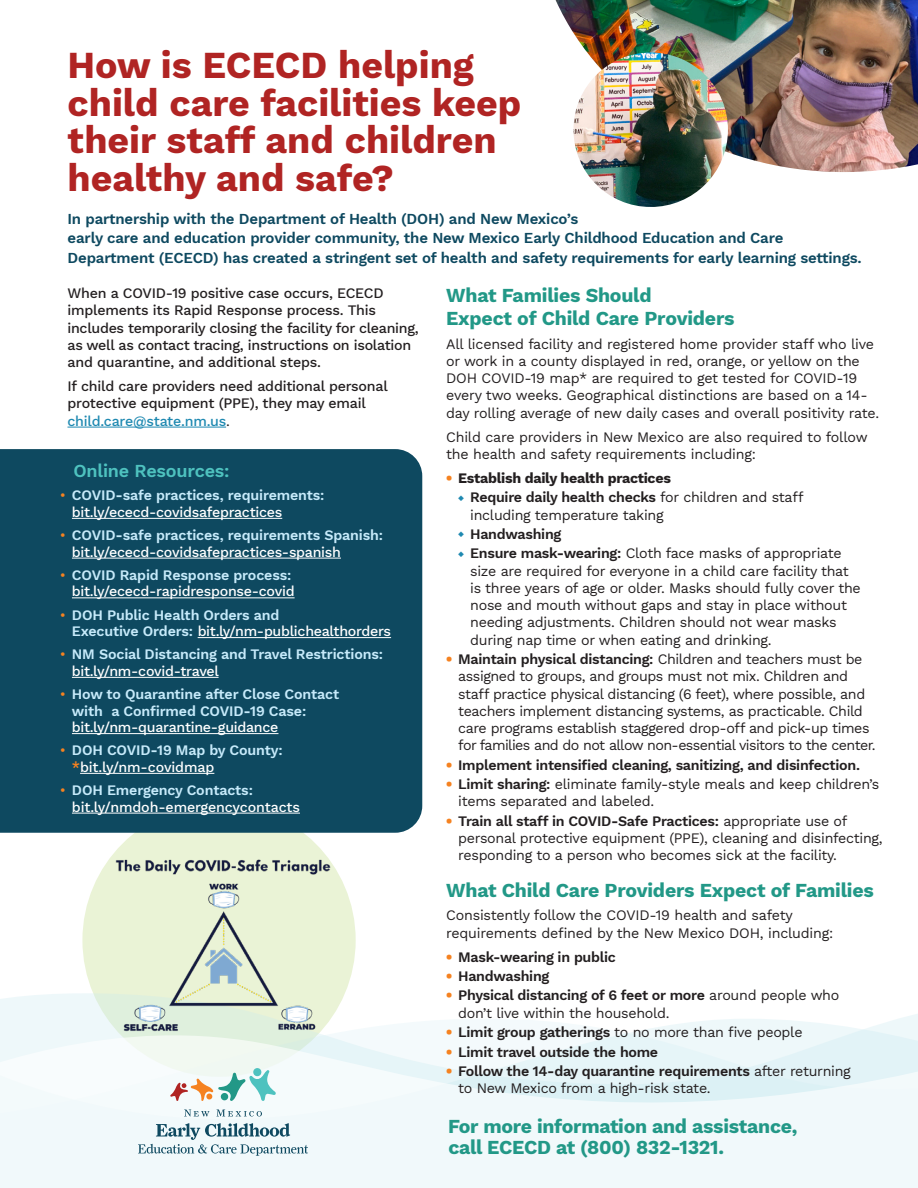
<style>
.page{position:relative;width:918px;height:1188px;background:#fff}
.page>*{position:absolute;margin:0;border:0;box-sizing:border-box;transform-origin:0 0}
.Page_Head{font:700 37.5px/37.5px "Work Sans";color:#b02423}
.Subhead{font:700 19.5px/23.4px "Work Sans";letter-spacing:-.01em;color:#229887}
.Text{font:700 19.5px/21px "Work Sans";letter-spacing:-.015em;color:#229887}
.Intro_teal{font:600 18px "Work Sans";letter-spacing:-.01em;color:#4ec2bf}
.Intro_teal-2{font:600 15px/19.5px "Work Sans";letter-spacing:-.01em;color:#0e4960}
.bullets_tight_spac{font:14.25px/17.2px "Work Sans";letter-spacing:-.02em;color:#231f20}
.Text-2{font:14.25px/17.2px "Work Sans";letter-spacing:-.015em;color:#231f20}
.bullets_tight_spac-2{font:600 14.25px/16.5px "Work Sans";letter-spacing:-.01em;color:#c6eafa}
.Text-3{font:500 14.25px/17.2px "Work Sans";letter-spacing:-.015em;color:#231f20}
.bullets_tight_spac-3{font:600 14.25px "Work Sans";letter-spacing:-.02em;color:#231f20}
.bullets_tight_spac-4{font:500 14.25px/16.5px "Work Sans";letter-spacing:-.02em;color:#fff;text-align:right}
.bullets_tight_spac-5{font:700 14.25px "Work Sans";letter-spacing:-.02em;color:#231f20}
.s1{color:#1e89b1}
.s2{font-weight:400}
.s3{font-weight:400;color:#f58220}
.s4{font-weight:500;color:#fff}
.s5{font-weight:600;color:#c6eafa}
.s6{color:#f58220}
.s7{font-weight:900;color:#f58220}
.s8{font-size:10.5px;color:#1e89b1}
.s9{font-weight:600}
.s10{font-weight:400;font-size:10.5px;color:#1e89b1}
</style>
<div class="page">
<div style="left:82px;top:804px;width:274px;height:273px;background:#eaf3d6;border-radius:50%"></div>
<div style="left:0;top:449px;width:422px;height:384px;background:#0e4960"></div>
<svg style="left:0;top:989px;width:918px;height:199px;fill:#f1f9fb"></svg>
<img style="left:556px;top:0;width:362px;height:172px">
<svg style="left:170px;top:1068px;width:107px;height:34px"></svg>
<svg style="left:138px;top:1123px;width:170px;height:33px"></svg>
<svg style="left:184px;top:1110px;width:26px;height:7px"></svg>
<svg style="left:216px;top:1110px;width:46px;height:7px"></svg>
<hr style="left:68px;top:427px;width:158px;height:1px;background:#1e89b1">
<hr style="left:72px;top:518px;width:210px;height:1px;background:#fff">
<hr style="left:72px;top:558px;width:269px;height:1px;background:#fff">
<hr style="left:72px;top:597px;width:223px;height:1px;background:#fff">
<hr style="left:198px;top:637px;width:193px;height:1px;background:#fff">
<hr style="left:72px;top:677px;width:147px;height:1px;background:#fff">
<hr style="left:72px;top:733px;width:206px;height:1px;background:#fff">
<hr style="left:80px;top:773px;width:134px;height:1px;background:#fff">
<hr style="left:72px;top:813px;width:228px;height:1px;background:#fff">
<img style="left:573px;top:52px;width:155px;height:155px;border-radius:77px">
<img style="left:99px;top:852px;width:233px;height:188px">
<p class="Page_Head" style="left:68px;top:45px;width:455px">How is ECECD helping child care facilities keep their staff and children healthy and safe?</p>
<p class="Intro_teal-2" style="left:68px;top:208px;width:796px">In partnership with the Department of Health (DOH) and New Mexico’s<br>early care and education provider community, the New Mexico Early Childhood Education and Care<br>Department (ECECD) has created a stringent set of health and safety requirements for early learning settings.</p>
<p class="Text-3" style="left:68px;top:284px;width:353px">When a COVID-19 positive case occurs, ECECD implements its Rapid Response process. This includes temporarily closing the facility for cleaning, as well as contact tracing, instructions on isolation and quarantine, and additional steps.</p>
<p class="Text-3" style="left:68px;top:377px;width:322px">If child care providers need additional personal protective equipment (PPE), they may email <span class="s1">child.care@state.nm.us</span><span class="s2">.</span></p>
<p class="Intro_teal" style="left:73px;top:457px;width:158px">Online Resources:</p>
<p class="bullets_tight_spac-2" style="left:72px;top:487px;width:254px;text-indent:-12px"><span class="s3">•</span> COVID-safe practices, requirements: <span class="s4">bit.ly/ececd-covidsafepractices</span></p>
<p class="bullets_tight_spac-2" style="left:72px;top:526px;width:313px;text-indent:-12px"><span class="s3">•</span> COVID-safe practices, requirements Spanish: <span class="s4">bit.ly/ececd-covidsafepractices-spanish</span></p>
<p class="bullets_tight_spac-4" style="left:60px;top:566px;width:236px"><span class="s3">•</span> <span class="s5">COVID Rapid Response process: </span>bit.ly/ececd-rapidresponse-covid</p>
<p class="bullets_tight_spac-2" style="left:72px;top:606px;width:321px;text-indent:-12px"><span class="s3">•</span> DOH Public Health Orders and<br>Executive Orders: <span class="s4">bit.ly/nm-publichealthorders</span></p>
<p class="bullets_tight_spac-2" style="left:72px;top:646px;width:313px;text-indent:-12px"><span class="s3">•</span> NM Social Distancing and Travel Restrictions: <span class="s4">bit.ly/nm-covid-travel</span></p>
<p class="bullets_tight_spac-2" style="left:72px;top:685px;width:269px;text-indent:-12px"><span class="s3">•</span> How to Quarantine after Close Contact with a Confirmed COVID-19 Case: <span class="s4">bit.ly/nm-quarantine-guidance</span></p>
<p class="bullets_tight_spac-2" style="left:72px;top:742px;width:212px;text-indent:-12px"><span class="s3">•</span> DOH COVID-19 Map by County: <span class="s6">*</span><span class="s4">bit.ly/nm-covidmap</span></p>
<p class="bullets_tight_spac-4" style="left:72px;top:781px;width:230px;text-align:left;text-indent:-12px"><span class="s3">•</span> <span class="s5">DOH Emergency Contacts: </span>bit.ly/nmdoh-emergencycontacts</p>
<p class="Subhead" style="left:446px;top:282px;width:290px">What Families Should<br>Expect of Child Care Providers</p>
<p class="Text-2" style="left:446px;top:335px;width:435px">All licensed facility and registered home provider staff who live or work in a county displayed in red, orange, or yellow on the DOH COVID-19 map* are required to get tested for COVID-19 every two weeks. Geographical distinctions are based on a 14- day rolling average of new daily cases and overall positivity rate.</p>
<p class="Text-2" style="left:446px;top:428px;width:423px">Child care providers in New Mexico are also required to follow the health and safety requirements including:</p>
<p class="bullets_tight_spac-5" style="left:446px;top:467px;width:226px"><span class="s7">•</span> Establish daily health practices</p>
<p class="bullets_tight_spac" style="left:470px;top:488px;width:335px;text-indent:-12px"><span class="s8">⬥</span> <span class="s9">Require daily health checks</span> for children and staff including temperature taking</p>
<p class="bullets_tight_spac-3" style="left:458px;top:523px;width:105px"><span class="s10">⬥</span> Handwashing</p>
<p class="bullets_tight_spac" style="left:470px;top:544px;width:392px;text-indent:-12px"><span class="s8">⬥</span> <span class="s9">Ensure mask-wearing:</span> Cloth face masks of appropriate size are required for everyone in a child care facility that is three years of age or older. Masks should fully cover the nose and mouth without gaps and stay in place without needing adjustments. Children should not wear masks during nap time or when eating and drinking.</p>
<p class="bullets_tight_spac" style="left:458px;top:650px;width:419px;text-indent:-12px"><span class="s7">•</span> <span class="s9">Maintain physical distancing:</span> Children and teachers must be assigned to groups, and groups must not mix. Children and staff practice physical distancing (6 feet), where possible, and teachers implement distancing systems, as practicable. Child care programs establish staggered drop-off and pick-up times for families and do not allow non-essential visitors to the center.</p>
<p class="bullets_tight_spac-3" style="left:446px;top:754px;width:415px"><span class="s7">•</span> Implement intensified cleaning, sanitizing, and disinfection.</p>
<p class="bullets_tight_spac" style="left:458px;top:775px;width:423px;text-indent:-12px"><span class="s7">•</span> <span class="s9">Limit sharing:</span> eliminate family-style meals and keep children’s items separated and labeled.</p>
<p class="bullets_tight_spac" style="left:458px;top:812px;width:426px;text-indent:-12px"><span class="s7">•</span> <span class="s9">Train all staff in COVID-Safe Practices:</span> appropriate use of personal protective equipment (PPE), cleaning and disinfecting, responding to a person who becomes sick at the facility.</p>
<p class="Subhead" style="left:446px;top:878px;width:429px">What Child Care Providers Expect of Families</p>
<p class="Text-2" style="left:446px;top:906px;width:389px">Consistently follow the COVID-19 health and safety requirements defined by the New Mexico DOH, including:</p>
<p class="bullets_tight_spac-3" style="left:446px;top:946px;width:171px"><span class="s7">•</span> Mask-wearing in public</p>
<p class="bullets_tight_spac-3" style="left:446px;top:965px;width:105px"><span class="s7">•</span> Handwashing</p>
<p class="bullets_tight_spac" style="left:458px;top:986px;width:383px;text-indent:-12px"><span class="s7">•</span> <span class="s9">Physical distancing of 6 feet or more</span> around people who don’t live within the household.</p>
<p class="bullets_tight_spac" style="left:446px;top:1023px;width:358px"><span class="s7">•</span> <span class="s9">Limit group gatherings</span> to no more than five people</p>
<p class="bullets_tight_spac-3" style="left:446px;top:1041px;width:214px"><span class="s7">•</span> Limit travel outside the home</p>
<p class="bullets_tight_spac" style="left:458px;top:1062px;width:394px;text-indent:-12px"><span class="s7">•</span> <span class="s9">Follow the 14-day quarantine requirements</span> after returning to New Mexico from a high-risk state.</p>
<p class="Text" style="left:448px;top:1115px;width:351px">For more information and assistance, call ECECD at (800) 832-1321.</p>
</div>
